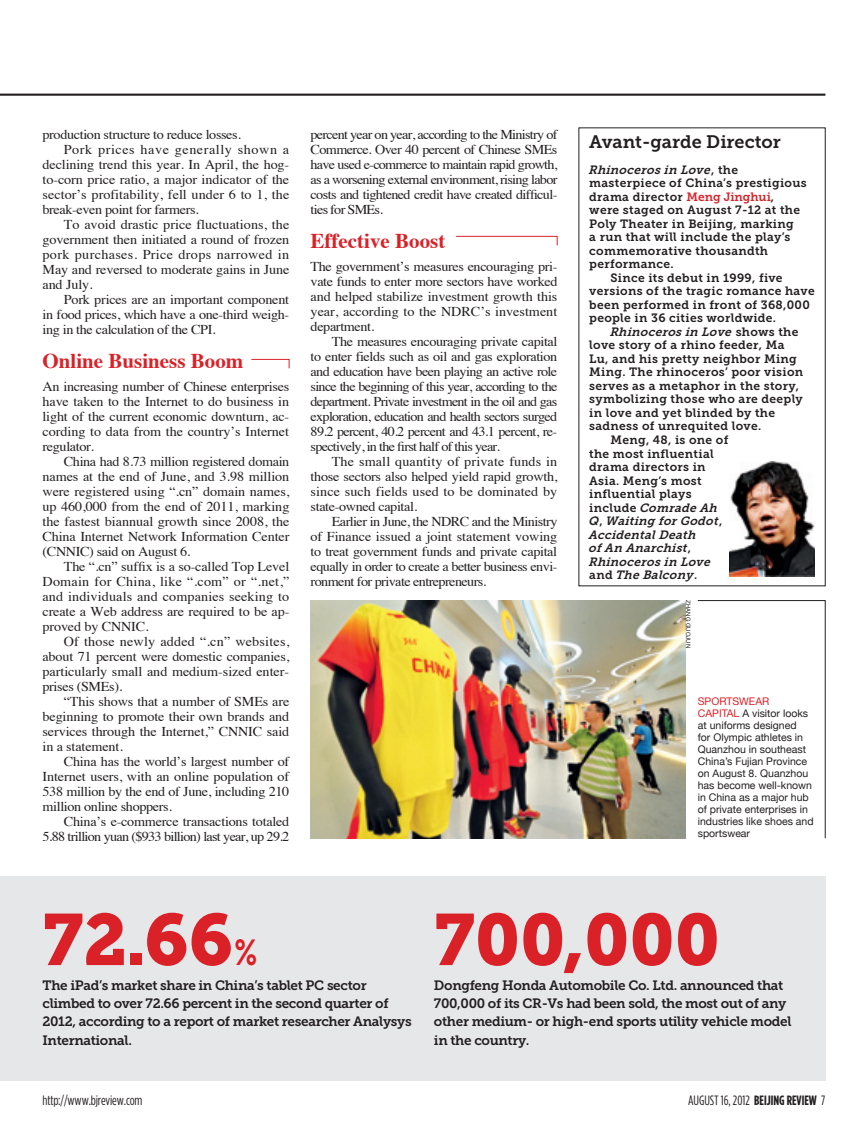
<style>
.page{position:relative;width:868px;height:1136px;background:#fff}
.page>*{position:absolute;margin:0;border:0;box-sizing:border-box;transform-origin:0 0}
.t1{font:72px "Museo Slab 900";color:#da2128}
.t2{font:700 21px "Times";color:#da2128}
.t3{font:18px "Museo Slab 700";color:#231f20}
.t4{font:13.5px/15px "Times";letter-spacing:-.01em;color:#231f20;text-align:justify;scale:1.05 1}
.t5{font:13.5px/18px "Museo Slab 700";letter-spacing:-.025em;color:#231f20}
.t6{font:condensed 13.5px "Gotham HTF";letter-spacing:-.01em;color:#231f20}
.t7{font:13.5px "Times";letter-spacing:.025em;color:#231f20;scale:1.05 1}
.t8{font:13.5px "Times";letter-spacing:.04em;color:#231f20;scale:1.05 1}
.t9{font:12px "Museo Slab 700";letter-spacing:.025em;color:#231f20}
.t10{font:italic 12px "Museo Slab 700";color:#231f20}
.t11{font:10.5px/12px "Helvetica Neue";color:#231f20}
.t12{font:6px "Helvetica Neue";color:#231f20}
.s1{font-style:normal}
.s2{color:#da2128}
.s3{font-family:"Museo Slab 700";font-size:36px}
.s4{font-weight:700}
</style>
<div class="page">
<hr style="left:0;top:94px;width:825px;height:2px;background:#231f20">
<div style="left:0;top:876px;width:825px;height:204px;background:#e6e7e9"></div>
<img style="left:310px;top:600px;width:375px;height:238px">
<img style="left:729px;top:461px;width:85px;height:115px">
<svg style="left:697px;top:600px;width:128px;height:238px"></svg>
<svg style="left:251px;top:359px;width:38px;height:10px"></svg>
<svg style="left:456px;top:236px;width:101px;height:10px"></svg>
<p class="t4" style="left:43px;top:126px;width:190px">production structure to reduce losses.</p>
<p class="t8" style="left:64px;top:137px;width:216px">Pork prices have generally shown a</p>
<p class="t4" style="left:43px;top:156px;width:236px">declining trend this year. In April, the hog-</p>
<p class="t4" style="left:43px;top:171px;width:236px">to-corn price ratio, a major indicator of the</p>
<p class="t4" style="left:43px;top:186px;width:236px">sector’s profitability, fell under 6 to 1, the</p>
<p class="t4" style="left:43px;top:201px;width:150px">break-even point for farmers.</p>
<p class="t4" style="left:64px;top:216px;width:216px">To avoid drastic price fluctuations, the</p>
<p class="t4" style="left:43px;top:231px;width:236px">government then initiated a round of frozen</p>
<p class="t7" style="left:43px;top:242px;width:236px">pork purchases. Price drops narrowed in</p>
<p class="t4" style="left:43px;top:261px;width:236px">May and reversed to moderate gains in June</p>
<p class="t4" style="left:43px;top:276px;width:49px">and July.</p>
<p class="t4" style="left:64px;top:291px;width:216px">Pork prices are an important component</p>
<p class="t4" style="left:43px;top:306px;width:236px">in food prices, which have a one-third weigh-</p>
<p class="t4" style="left:43px;top:321px;width:166px">ing in the calculation of the CPI.</p>
<h2 class="t2" style="left:43px;top:341px;width:202px">Online Business Boom</h2>
<p class="t4" style="left:43px;top:377px;width:236px">An increasing number of Chinese enterprises have taken to the Internet to do business in light of the current economic downturn, ac&shy;cording to data from the country’s Internet regulator.</p>
<p class="t4" style="left:43px;top:452px;width:236px;text-indent:21px">China had 8.73 million registered domain names at the end of June, and 3.98 million were registered using “.cn” domain names, up 460,000 from the end of 2011, marking the fastest biannual growth since 2008, the China Internet Network Information Center (CNNIC) said on August 6.</p>
<p class="t4" style="left:43px;top:557px;width:236px;text-indent:21px">The “.cn” suffix is a so-called Top Level Domain for China, like “.com” or “.net,” and individuals and companies seeking to create a Web address are required to be ap&shy;proved by CNNIC.</p>
<p class="t4" style="left:43px;top:632px;width:236px;text-indent:21px">Of those newly added “.cn” websites, about 71 percent were domestic companies, particularly small and medium-sized enter&shy;prises (SMEs).</p>
<p class="t4" style="left:43px;top:692px;width:236px;text-indent:21px">“This shows that a number of SMEs are beginning to promote their own brands and services through the Internet,” CNNIC said in a statement.</p>
<p class="t4" style="left:43px;top:752px;width:236px;text-indent:21px">China has the world’s largest number of Internet users, with an online population of 538 million by the end of June, including 210 million online shoppers.</p>
<p class="t4" style="left:43px;top:812px;width:236px;text-align:right">China’s e-commerce transactions totaled<br>5.88 trillion yuan ($933 billion) last year, up 29.2</p>
<p class="t4" style="left:310px;top:126px;width:236px">percent year on year, according to the Ministry of Commerce. Over 40 percent of Chinese SMEs have used e-commerce to maintain rapid growth, as a worsening external environment, rising labor costs and tightened credit have created difficul&shy;ties for SMEs.</p>
<h2 class="t2" style="left:310px;top:221px;width:136px">Effective Boost</h2>
<p class="t4" style="left:310px;top:257px;width:236px">The government’s measures encouraging pri&shy;vate funds to enter more sectors have worked and helped stabilize investment growth this year, according to the NDRC’s investment department.</p>
<p class="t4" style="left:310px;top:332px;width:236px;text-indent:21px">The measures encouraging private capital to enter fields such as oil and gas exploration and education have been playing an active role since the beginning of this year, according to the department. Private investment in the oil and gas exploration, education and health sectors surged 89.2 percent, 40.2 percent and 43.1 percent, re&shy;spectively, in the first half of this year.</p>
<p class="t4" style="left:310px;top:452px;width:236px;text-indent:21px">The small quantity of private funds in those sectors also helped yield rapid growth, since such fields used to be dominated by state-owned capital.</p>
<p class="t4" style="left:310px;top:512px;width:236px;text-indent:21px">Earlier in June, the NDRC and the Ministry of Finance issued a joint statement vowing to treat government funds and private capital equally in order to create a better business envi&shy;ronment for private entrepreneurs.</p>
<h3 class="t3" style="left:589px;top:132px;width:193px">Avant-garde Director</h3>
<p class="t10" style="left:588px;top:163px;width:151px">Rhinocerosin Love<span class="s1">, t h e</span></p>
<p class="t9" style="left:589px;top:176px;width:219px">masterpiece of China’s prestigious</p>
<p class="t9" style="left:589px;top:190px;width:186px">drama director <span class="s2">Meng Jinghui</span>,</p>
<p class="t9" style="left:589px;top:203px;width:212px">were staged on August 7-12 at the</p>
<p class="t9" style="left:589px;top:217px;width:206px">Poly Theater in Beijing, marking</p>
<p class="t9" style="left:589px;top:230px;width:203px">a run that will include the play’s</p>
<p class="t9" style="left:589px;top:244px;width:180px">commemorative thousandth</p>
<p class="t9" style="left:589px;top:257px;width:86px">performance.</p>
<p class="t9" style="left:610px;top:271px;width:173px">Since its debut in 1999, five</p>
<p class="t9" style="left:589px;top:284px;width:227px">versions of the tragic romance have</p>
<p class="t9" style="left:589px;top:298px;width:222px">been performed in front of 368,000</p>
<p class="t9" style="left:589px;top:311px;width:188px">people in 36 cities worldwide.</p>
<p class="t10" style="left:609px;top:325px;width:190px">Rhinocerosin Love <span class="s1">s h o w s t h e</span></p>
<p class="t9" style="left:589px;top:338px;width:197px">love story of a rhino feeder, Ma</p>
<p class="t9" style="left:589px;top:352px;width:209px">Lu, and his pretty neighbor Ming</p>
<p class="t9" style="left:589px;top:365px;width:215px">Ming. The rhinoceros’ poor vision</p>
<p class="t9" style="left:589px;top:379px;width:211px">serves as a metaphor in the story,</p>
<p class="t9" style="left:589px;top:392px;width:215px">symbolizing those who are deeply</p>
<p class="t9" style="left:589px;top:406px;width:187px">in love and yet blinded by the</p>
<p class="t9" style="left:589px;top:419px;width:173px">sadness of unrequited love.</p>
<p class="t9" style="left:610px;top:433px;width:119px">Meng, 48, is one of</p>
<p class="t9" style="left:589px;top:446px;width:126px">the most influential</p>
<p class="t9" style="left:589px;top:460px;width:118px">drama directors in</p>
<p class="t9" style="left:589px;top:473px;width:114px">Asia. Meng’s most</p>
<p class="t9" style="left:589px;top:487px;width:104px">influential plays</p>
<p class="t10" style="left:589px;top:500px;width:132px"><span class="s1">i n c l u d e</span> Comrade Ah</p>
<p class="t10" style="left:588px;top:514px;width:136px">Q<span class="s1">,</span> Waiting forGodot<span class="s1">,</span></p>
<p class="t10" style="left:588px;top:527px;width:112px">AccidentalDeath</p>
<p class="t10" style="left:588px;top:541px;width:105px">ofAn Anarchist<span class="s1">,</span></p>
<p class="t10" style="left:588px;top:554px;width:127px">Rhinocerosin Love</p>
<p class="t10" style="left:589px;top:568px;width:110px"><span class="s1">a n d</span> The Balcony<span class="s1">.</span></p>
<p class="t12" style="left:691px;top:600px;width:49px;rotate:90deg">ZHANG GUOJUN</p>
<p class="t11" style="left:697px;top:694px;width:117px"><span class="s2">SPORTSWEAR<br>CAPITAL</span> A visitor looks at uniforms designed<br>for Olympic athletes in<br>Quanzhou in southeast<br>China’s Fujian Province on August 8. Quanzhou has become well-known in China as a major hub of private enterprises in industries like shoes and sportswear</p>
<h1 class="t1" style="left:43px;top:897px;width:216px">72.66<span class="s3">%</span></h1>
<p class="t5" style="left:43px;top:976px;width:370px">The iPad’s market share in China’s tablet PC sector climbed to over 72.66 percent in the second quarter of 2012, according to a report of market researcher Analysys International.</p>
<h1 class="t1" style="left:434px;top:897px;width:287px">700,000</h1>
<p class="t5" style="left:434px;top:976px;width:359px">Dongfeng Honda Automobile Co. Ltd. announced that 700,000 of its CR-Vs had been sold, the most out of any other medium- or high-end sports utility vehicle model in the country.</p>
<p class="t6" style="left:43px;top:1092px;width:101px">http://www.bjreview.com</p>
<p class="t6" style="left:688px;top:1092px;width:139px">AUGUST 16, 2012 <span class="s4">BEIJING REVIEW</span> 7</p>
</div>
